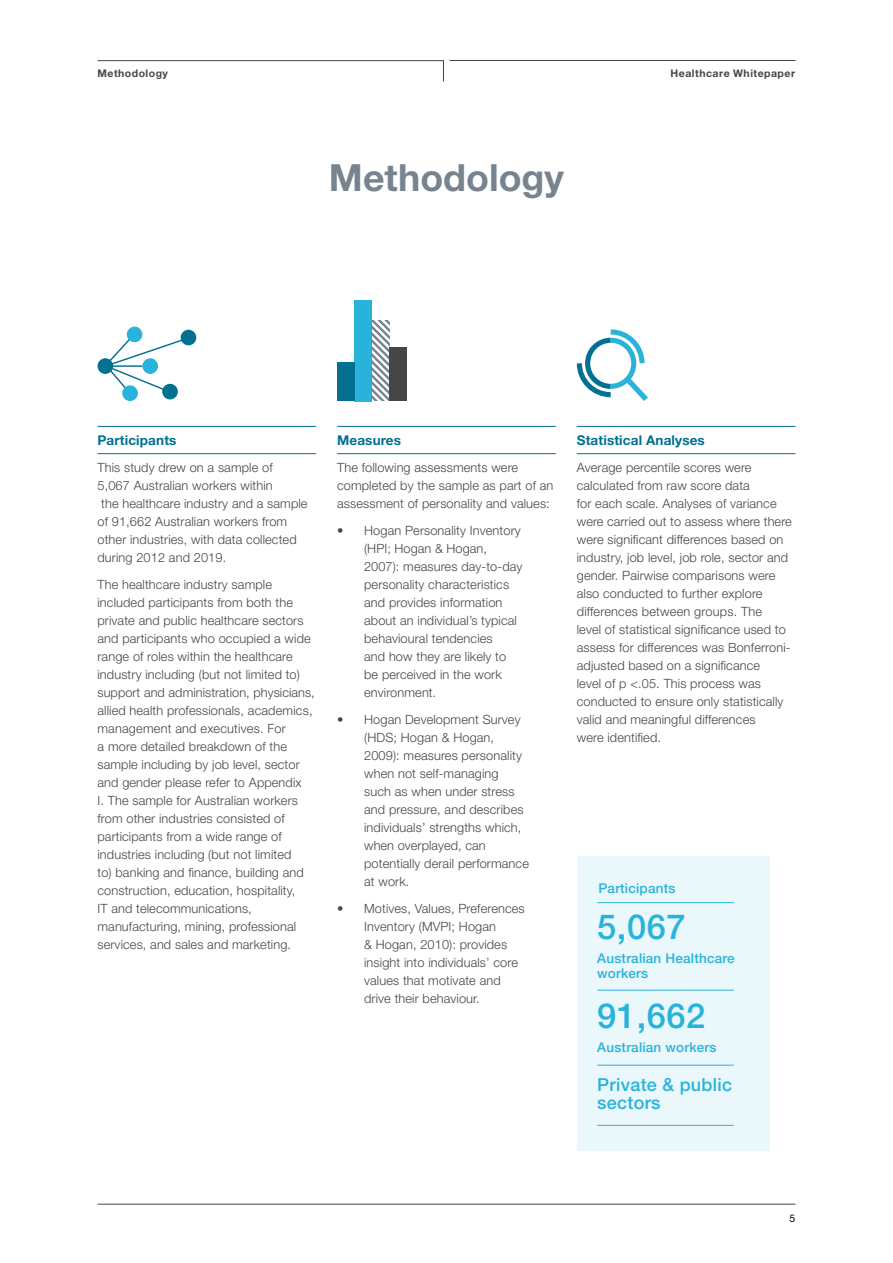
<style>
.page{position:relative;width:893px;height:1263px;background:#fff}
.page>*{position:absolute;margin:0;border:0;box-sizing:border-box;transform-origin:0 0}
.t1{font:700 37.5px "Helvetica Neue LT Std";color:#77848f}
.t2{font:500 34.5px "Helvetica Neue LT Std";letter-spacing:.015em;color:#29b3db}
.t3{font:500 18px/18px "Helvetica Neue LT Std";letter-spacing:.015em;color:#29b3db}
.t4{font:500 13.5px/15px "Helvetica Neue LT Std";letter-spacing:.015em;color:#29b3db}
.t5{font:700 13.5px "Helvetica Neue LT Std";letter-spacing:.01em;color:#027091}
.t6{font:300 12.75px/18px "Helvetica Neue LT Std";letter-spacing:.01em;color:#464547}
.t7{font:700 10.5px "Helvetica Neue LT Std";letter-spacing:.045em;color:#464547}
.t8{font:10.5px "Helvetica Neue LT Std";color:#000}
</style>
<div class="page">
<svg style="left:97px;top:60px;width:347px;height:22px"></svg>
<hr style="left:449px;top:60px;width:346px;height:1px;background:#464547">
<hr style="left:98px;top:1204px;width:697px;height:1px;background:#464547">
<div style="left:577px;top:856px;width:193px;height:294px;background:#eaf7fb"></div>
<hr style="left:98px;top:453px;width:218px;height:1px;background:#027091">
<hr style="left:337px;top:453px;width:219px;height:1px;background:#027091">
<hr style="left:577px;top:453px;width:218px;height:1px;background:#027091">
<hr style="left:98px;top:426px;width:218px;height:1px;background:#027091">
<hr style="left:337px;top:426px;width:219px;height:1px;background:#027091">
<hr style="left:577px;top:426px;width:218px;height:1px;background:#027091">
<div style="left:98px;top:359px;width:15px;height:14px;background:#027091;border-radius:50%"></div>
<div style="left:97px;top:358px;width:16px;height:16px;border:1px solid #027091;border-radius:50%"></div>
<div style="left:181px;top:330px;width:15px;height:15px;background:#027091;border-radius:50%"></div>
<div style="left:181px;top:330px;width:15px;height:15px;border:1px solid #027091;border-radius:50%"></div>
<svg style="left:105px;top:331px;width:86px;height:69px"></svg>
<div style="left:127px;top:327px;width:15px;height:15px;background:#29b3db;border-radius:50%"></div>
<div style="left:127px;top:327px;width:15px;height:15px;border:1px solid #29b3db;border-radius:50%"></div>
<div style="left:123px;top:386px;width:14px;height:14px;background:#29b3db;border-radius:50%"></div>
<div style="left:122px;top:385px;width:16px;height:16px;border:1px solid #29b3db;border-radius:50%"></div>
<hr style="left:110px;top:365px;width:32px;height:2px;background:#027091">
<div style="left:143px;top:359px;width:14px;height:14px;background:#29b3db;border-radius:50%"></div>
<div style="left:142px;top:358px;width:16px;height:16px;border:1px solid #29b3db;border-radius:50%"></div>
<div style="left:354px;top:300px;width:18px;height:101px;background:#29b3db"></div>
<div style="left:337px;top:363px;width:18px;height:38px;background:#027091"></div>
<svg style="left:372px;top:320px;width:17px;height:81px"></svg>
<div style="left:389px;top:347px;width:18px;height:54px;background:#464547"></div>
<svg style="left:576px;top:329px;width:72px;height:72px"></svg>
<hr style="left:597px;top:990px;width:137px;height:1px;background:#29b3db">
<hr style="left:597px;top:1065px;width:137px;height:1px;background:#29b3db">
<hr style="left:597px;top:1125px;width:137px;height:1px;background:#29b3db">
<hr style="left:597px;top:902px;width:137px;height:1px;background:#29b3db">
<p class="t7" style="left:98px;top:67px;width:72px">Methodology</p>
<h1 class="t1" style="left:329px;top:154px;width:237px">Methodology</h1>
<p class="t7" style="left:671px;top:67px;width:126px">Healthcare Whitepaper</p>
<p class="t5" style="left:98px;top:431px;width:80px">Participants</p>
<p class="t6" style="left:98px;top:458px;width:212px">This study drew on a sample of<br>5,067 Australian workers within<br>the healthcare industry and a sample of 91,662 Australian workers from other industries, with data collected during 2012 and 2019.</p>
<p class="t6" style="left:98px;top:575px;width:219px">The healthcare industry sample included participants from both the private and public healthcare sectors and participants who occupied a wide range of roles within the healthcare industry including (but not limited to) support and administration, physicians, allied health professionals, academics, management and executives. For<br>a more detailed breakdown of the sample including by job level, sector and gender please refer to Appendix<br>I. The sample for Australian workers from other industries consisted of participants from a wide range of industries including (but not limited<br>to) banking and finance, building and construction, education, hospitality,<br>IT and telecommunications, manufacturing, mining, professional services, and sales and marketing.</p>
<p class="t5" style="left:337px;top:431px;width:65px">Measures</p>
<p class="t6" style="left:337px;top:458px;width:218px">The following assessments were completed by the sample as part of an assessment of personality and values:</p>
<p class="t6" style="left:364px;top:521px;width:160px;text-indent:-27px">• Hogan Personality Inventory (HPI; Hogan &amp; Hogan,<br>2007): measures day-to-day personality characteristics and provides information about an individual’s typical behavioural tendencies<br>and how they are likely to be perceived in the work environment.</p>
<p class="t6" style="left:364px;top:710px;width:166px;text-indent:-27px">• Hogan Development Survey (HDS; Hogan &amp; Hogan,<br>2009): measures personality when not self-managing<br>such as when under stress and pressure, and describes individuals’ strengths which, when overplayed, can potentially derail performance at work.</p>
<p class="t6" style="left:364px;top:899px;width:162px;text-indent:-27px">• Motives, Values, Preferences<br>Inventory (MVPI; Hogan<br>&amp; Hogan, 2010): provides insight into individuals’ core values that motivate and drive their behaviour.</p>
<p class="t5" style="left:577px;top:431px;width:130px">Statistical Analyses</p>
<p class="t6" style="left:577px;top:458px;width:216px">Average percentile scores were calculated from raw score data<br>for each scale. Analyses of variance were carried out to assess where there were significant differences based on industry, job level, job role, sector and gender. Pairwise comparisons were also conducted to further explore differences between groups. The<br>level of statistical significance used to assess for differences was Bonferroni&shy;adjusted based on a significance<br>level of p &lt;.05. This process was conducted to ensure only statistically valid and meaningful differences<br>were identified.</p>
<p class="t4" style="left:598px;top:881px;width:79px">Participants</p>
<h2 class="t2" style="left:597px;top:906px;width:90px">5,067</h2>
<p class="t4" style="left:597px;top:950px;width:139px">Australian Healthcare workers</p>
<h2 class="t2" style="left:597px;top:995px;width:110px">91,662</h2>
<p class="t4" style="left:597px;top:1039px;width:121px">Australian workers</p>
<h3 class="t3" style="left:597px;top:1076px;width:136px">Private &amp; public sectors</h3>
<p class="t8" style="left:790px;top:1212px;width:7px">5</p>
</div>
